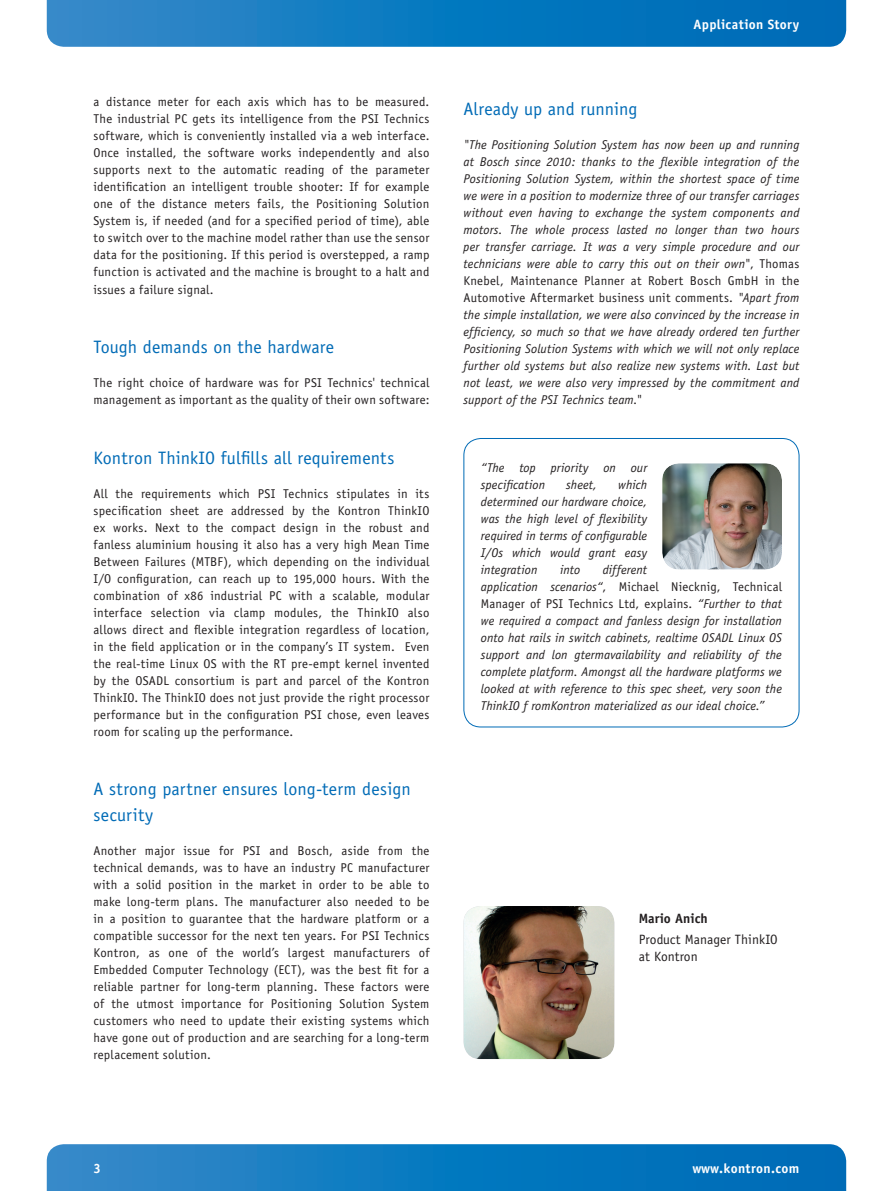
<style>
.page{position:relative;width:893px;height:1191px;background:#fff}
.page>*{position:absolute;margin:0;border:0;box-sizing:border-box;transform-origin:0 0}
.t1{font:18px/25.5px "Officina Sans";letter-spacing:.01em;color:#006bb6}
.t2{font:700 13.5px "Officina Sans";letter-spacing:.025em;color:#fff}
.t3{font:13.5px/17px "Officina Sans";letter-spacing:.01em;color:#231f20}
.t4{font:700 13.5px "Officina Sans";letter-spacing:.01em;color:#231f20}
.t5{font:12.75px/17px "Officina Sans";letter-spacing:.015em;color:#231f20;text-align:justify}
.t6{font:italic 12.75px/17px "Officina Sans";letter-spacing:.005em;color:#231f20;text-align:justify}
.s1{font-style:normal}
</style>
<div class="page">
<svg style="left:47px;top:0;width:799px;height:47px;background:#117ac0"></svg>
<svg style="left:47px;top:1144px;width:799px;height:47px;background:#117ac0"></svg>
<div style="left:463px;top:438px;width:336px;height:289px;border:1px solid #006bb6;border-radius:17px"></div>
<img style="left:662px;top:463px;width:120px;height:106px;border-radius:17px">
<img style="left:463px;top:906px;width:151px;height:153px;border-radius:17px">
<p class="t5" style="left:94px;top:95px;width:337px">a distance meter for each axis which has to be measured.<br>The industrial PC gets its intelligence from the PSI Technics software, which is conveniently installed via a web interface.<br>Once installed, the software works independently and also supports next to the automatic reading of the parameter identification an intelligent trouble shooter: If for example one of the distance meters fails, the Positioning Solution System is, if needed (and for a specified period of time), able to switch over to the machine model rather than use the sensor data for the positioning. If this period is overstepped, a ramp function is activated and the machine is brought to a halt and issues a failure signal.</p>
<h1 class="t1" style="left:94px;top:336px;width:242px">Tough demands on the hardware</h1>
<p class="t5" style="left:94px;top:375px;width:337px">The right choice of hardware was for PSI Technics' technical management as important as the quality of their own software:</p>
<h1 class="t1" style="left:94px;top:446px;width:302px">Kontron ThinkIO fulfills all requirements</h1>
<p class="t5" style="left:94px;top:486px;width:337px">All the requirements which PSI Technics stipulates in its specification sheet are addressed by the Kontron ThinkIO ex works. Next to the compact design in the robust and fanless aluminium housing it also has a very high Mean Time Between Failures (MTBF), which depending on the individual I/O configuration, can reach up to 195,000 hours. With the combination of x86 industrial PC with a scalable, modular interface selection via clamp modules, the ThinkIO also allows direct and flexible integration regardless of location, in the field application or in the company’s IT system. Even the real-time Linux OS with the RT pre-empt kernel invented by the OSADL consortium is part and parcel of the Kontron ThinkIO. The ThinkIO does not just provide the right processor performance but in the configuration PSI chose, even leaves room for scaling up the performance.</p>
<h1 class="t1" style="left:94px;top:778px;width:319px">A strong partner ensures long-term design security</h1>
<p class="t5" style="left:94px;top:843px;width:337px">Another major issue for PSI and Bosch, aside from the technical demands, was to have an industry PC manufacturer with a solid position in the market in order to be able to make long-term plans. The manufacturer also needed to be in a position to guarantee that the hardware platform or a compatible successor for the next ten years. For PSI Technics Kontron, as one of the world’s largest manufacturers of Embedded Computer Technology (ECT), was the best fit for a reliable partner for long-term planning. These factors were of the utmost importance for Positioning Solution System customers who need to update their existing systems which have gone out of production and are searching for a long-term replacement solution.</p>
<p class="t2" style="left:693px;top:19px;width:108px">Application Story</p>
<h1 class="t1" style="left:463px;top:97px;width:176px">Already up and running</h1>
<p class="t6" style="left:463px;top:137px;width:337px">"The Positioning Solution System has now been up and running at Bosch since 2010: thanks to the flexible integration of the Positioning Solution System, within the shortest space of time we were in a position to modernize three of our transfer carriages without even having to exchange the system components and motors. The whole process lasted no longer than two hours per transfer carriage. It was a very simple procedure and our technicians were able to carry this out on their own"<span class="s1">, Thomas Knebel, Maintenance Planner at Robert Bosch GmbH in the Automotive Aftermarket business unit comments.</span> "Apart from the simple installation, we were also convinced by the increase in efficiency, so much so that we have already ordered ten further Positioning Solution Systems with which we will not only replace further old systems but also realize new systems with. Last but not least, we were also very impressed by the commitment and support of the PSI Technics team."</p>
<p class="t6" style="left:481px;top:460px;width:168px">“The top priority on our specification</p>
<p class="t6" style="left:481px;top:477px;width:168px;text-indent:137px">which determined our hardware choice, was the high level of flexibility required in terms of configurable I/Os which would grant easy integration</p>
<p class="t6" style="left:566px;top:477px;width:32px">sheet,</p>
<p class="t6" style="left:481px;top:562px;width:303px;text-align:left;text-indent:122px">different<br>application scenarios“<span class="s1">, Michael Niecknig, Technical Manager of PSI Technics Ltd, explains.</span> “Further to that we required a compact and fanless design for installation onto hat rails in switch cabinets, realtime OSADL Linux OS support and lon gtermavailability and reliability of the complete platform. Amongst all the hardware platforms we looked at with reference to this spec sheet, very soon the ThinkIO f romKontron materialized as our ideal choice.”</p>
<p class="t6" style="left:560px;top:562px;width:22px">into</p>
<p class="t4" style="left:639px;top:913px;width:71px">Mario Anich</p>
<p class="t3" style="left:639px;top:932px;width:141px">Product Manager ThinkIO at Kontron</p>
<p class="t2" style="left:94px;top:1163px;width:9px">3</p>
<p class="t2" style="left:692px;top:1163px;width:109px">www.kontron.com</p>
</div>
